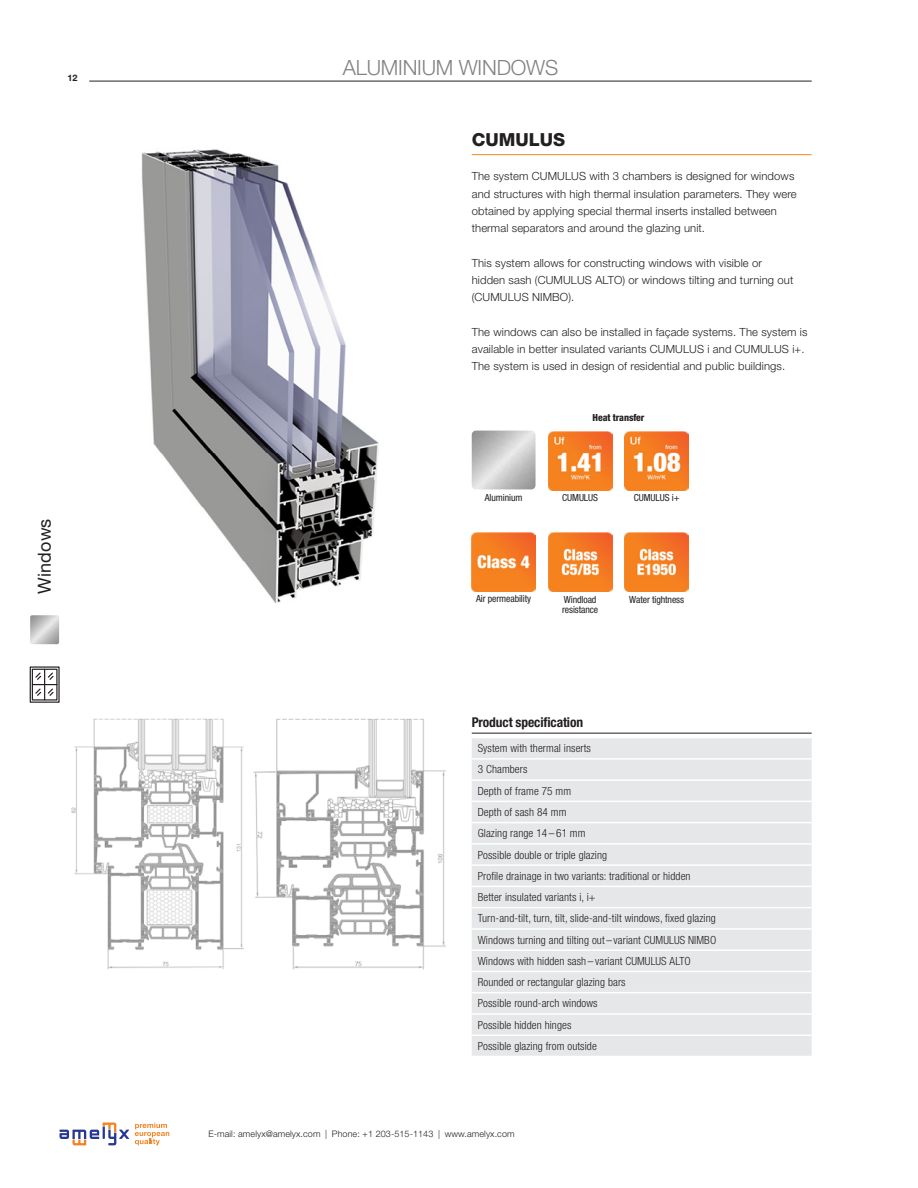
<style>
.page{position:relative;width:918px;height:1188px;background:#fff}
.page>*{position:absolute;margin:0;border:0;box-sizing:border-box;transform-origin:0 0}
.nadpis_rule{font:300 21px "Helvetica Neue LT Pro";letter-spacing:-.01em;color:#808285}
.Product_name{font:800 18px "Helvetica Neue LT Pro";color:#231f20}
.side{font:18px "Helvetica Neue LT Pro";letter-spacing:.01em;color:#231f20}
.Product_spec{font:700 condensed 13.5px "Helvetica Neue LT Pro";letter-spacing:-.01em;color:#231f20}
.txt{font:300 11.25px/17.2px "Helvetica Neue LT Pro";letter-spacing:.01em;color:#231f20}
.t1{font:300 condensed 11.25px "Helvetica Neue LT Pro";letter-spacing:.01em;color:#231f20}
.technical_orange{font:condensed 9.75px/10.5px "Helvetica Neue LT Pro";letter-spacing:-.01em;color:#231f20}
.technical_orange_head{font:800 condensed 9.75px "Helvetica Neue LT Pro";letter-spacing:-.01em;color:#231f20}
.t2{font:300 9px "Helvetica Neue LT Pro";letter-spacing:.01em;color:#231f20}
.t3{font:700 9px "Helvetica Neue LT Pro";color:#231f20}
</style>
<div class="page">
<hr style="left:89px;top:81px;width:723px;height:1px;background:#231f20">
<img style="left:141px;top:149px;width:238px;height:454px">
<hr style="left:472px;top:733px;width:340px;height:1px;background:#231f20">
<div style="left:472px;top:738px;width:340px;height:318px;background:#e6e7e9"></div>
<hr style="left:472px;top:758px;width:340px;height:2px;background:#fff">
<hr style="left:472px;top:779px;width:340px;height:2px;background:#fff">
<hr style="left:472px;top:801px;width:340px;height:1px;background:#fff">
<hr style="left:472px;top:822px;width:340px;height:1px;background:#fff">
<hr style="left:472px;top:843px;width:340px;height:2px;background:#fff">
<hr style="left:472px;top:864px;width:340px;height:2px;background:#fff">
<hr style="left:472px;top:886px;width:340px;height:1px;background:#fff">
<hr style="left:472px;top:907px;width:340px;height:1px;background:#fff">
<hr style="left:472px;top:928px;width:340px;height:2px;background:#fff">
<hr style="left:472px;top:949px;width:340px;height:2px;background:#fff">
<hr style="left:472px;top:971px;width:340px;height:1px;background:#fff">
<hr style="left:472px;top:992px;width:340px;height:1px;background:#fff">
<hr style="left:472px;top:1013px;width:340px;height:2px;background:#fff">
<hr style="left:472px;top:1034px;width:340px;height:2px;background:#fff">
<hr style="left:472px;top:154px;width:340px;height:1px;background:#f58220">
<img style="left:472px;top:533px;width:64px;height:58px">
<img style="left:472px;top:431px;width:64px;height:58px">
<img style="left:548px;top:533px;width:64px;height:58px">
<img style="left:625px;top:533px;width:64px;height:58px">
<img style="left:549px;top:432px;width:63px;height:58px">
<img style="left:625px;top:432px;width:64px;height:58px">
<img style="left:71px;top:718px;width:173px;height:252px">
<img style="left:253px;top:718px;width:193px;height:252px">
<div style="left:30px;top:666px;width:30px;height:37px;border:1px solid #231f20"></div>
<div style="left:32px;top:669px;width:26px;height:32px;border:1px solid #231f20"></div>
<hr style="left:44px;top:669px;width:1px;height:31px;background:#231f20">
<svg style="left:32px;top:671px;width:25px;height:26px"></svg>
<img style="left:30px;top:615px;width:29px;height:29px">
<svg style="left:60px;top:1123px;width:69px;height:22px"></svg>
<svg style="left:135px;top:1123px;width:34px;height:22px"></svg>
<p class="t3" style="left:68px;top:73px;width:11px">12</p>
<p class="side" style="left:34px;top:594px;width:77px;rotate:-90deg">Windows</p>
<p class="nadpis_rule" style="left:343px;top:54px;width:217px">ALUMINIUM WINDOWS</p>
<p class="Product_name" style="left:472px;top:129px;width:95px">CUMULUS</p>
<p class="txt" style="left:472px;top:167px;width:326px">The system CUMULUS with 3 chambers is designed for windows and structures with high thermal insulation parameters. They were obtained by applying special thermal inserts installed between thermal separators and around the glazing unit.</p>
<p class="txt" style="left:472px;top:254px;width:323px">This system allows for constructing windows with visible or hidden sash (CUMULUS ALTO) or windows tilting and turning out (CUMULUS NIMBO).</p>
<p class="txt" style="left:472px;top:323px;width:337px">The windows can also be installed in façade systems. The system is available in better insulated variants CUMULUS i and CUMULUS i+.<br>The system is used in design of residential and public buildings.</p>
<p class="technical_orange" style="left:485px;top:492px;width:39px">Aluminium</p>
<p class="technical_orange_head" style="left:593px;top:411px;width:53px">Heat transfer</p>
<p class="technical_orange" style="left:562px;top:493px;width:37px">CUMULUS</p>
<p class="technical_orange" style="left:634px;top:493px;width:47px">CUMULUS i+</p>
<p class="technical_orange" style="left:476px;top:594px;width:57px">Air permeability</p>
<p class="technical_orange" style="left:562px;top:594px;width:38px">Windload resistance</p>
<p class="technical_orange" style="left:629px;top:594px;width:56px">Water tightness</p>
<p class="Product_spec" style="left:472px;top:714px;width:113px">Product specification</p>
<p class="t1" style="left:478px;top:742px;width:115px">System with thermal inserts</p>
<p class="t1" style="left:478px;top:763px;width:51px">3 Chambers</p>
<p class="t1" style="left:478px;top:784px;width:95px">Depth of frame 75 mm</p>
<p class="t1" style="left:478px;top:806px;width:90px">Depth of sash 84 mm</p>
<p class="t1" style="left:478px;top:827px;width:109px">Glazing range 14 – 61 mm</p>
<p class="t1" style="left:478px;top:848px;width:131px">Possible double or triple glazing</p>
<p class="t1" style="left:478px;top:869px;width:214px">Profile drainage in two variants: traditional or hidden</p>
<p class="t1" style="left:478px;top:891px;width:119px">Better insulated variants i, i+</p>
<p class="t1" style="left:478px;top:912px;width:240px">Turn-and-tilt, turn, tilt, slide-and-tilt windows, fixed glazing</p>
<p class="t1" style="left:478px;top:933px;width:240px">Windows turning and tilting out – variant CUMULUS NIMBO</p>
<p class="t1" style="left:478px;top:954px;width:215px">Windows with hidden sash – variant CUMULUS ALTO</p>
<p class="t1" style="left:478px;top:976px;width:149px">Rounded or rectangular glazing bars</p>
<p class="t1" style="left:478px;top:997px;width:121px">Possible round-arch windows</p>
<p class="t1" style="left:478px;top:1018px;width:95px">Possible hidden hinges</p>
<p class="t1" style="left:478px;top:1039px;width:121px">Possible glazing from outside</p>
<p class="t2" style="left:208px;top:1128px;width:308px">E-mail: amelyx@amelyx.com | Phone: +1 203-515-1143 | www.amelyx.com</p>
</div>
